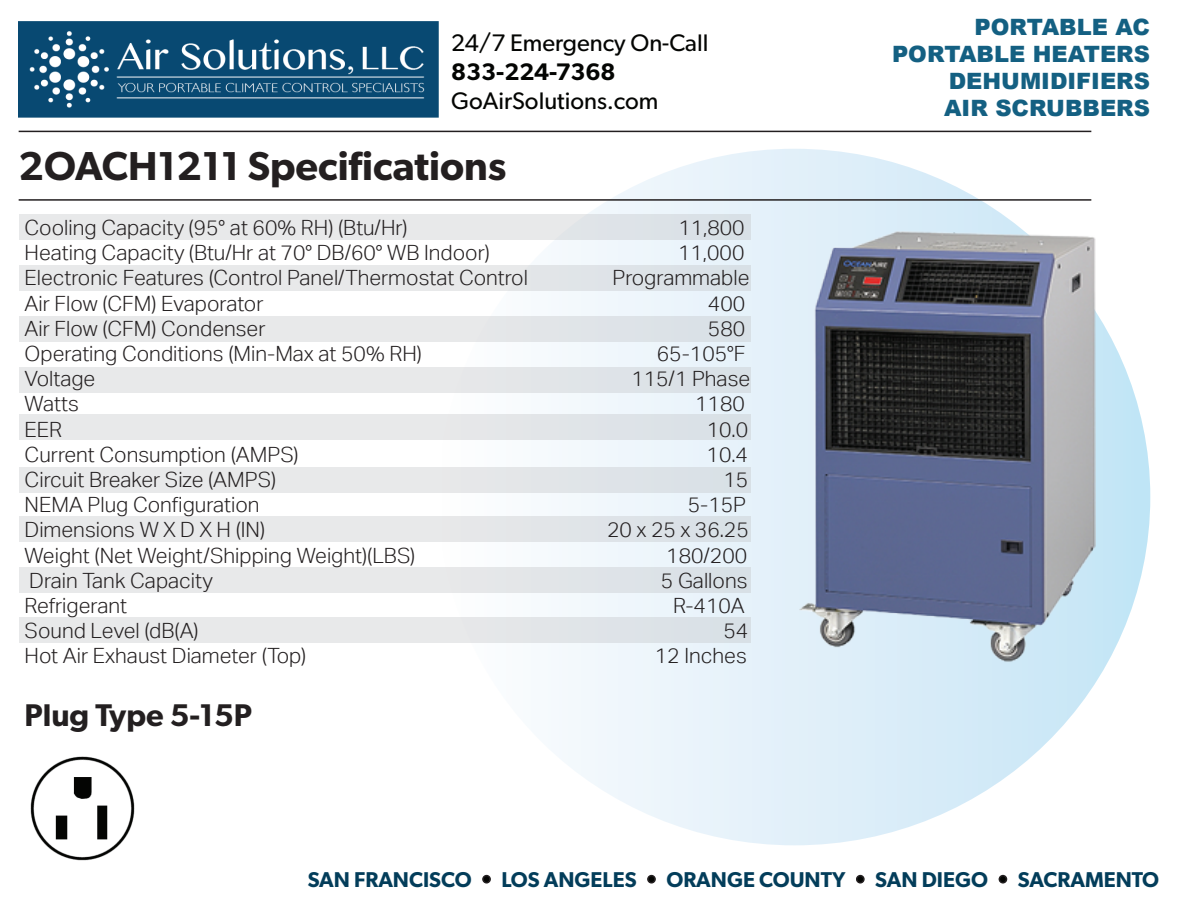
<style>
.page{position:relative;width:1188px;height:918px;background:#fff}
.page>*{position:absolute;margin:0;border:0;box-sizing:border-box;transform-origin:0 0}
.t1{font:600 40.5px "Gibson";color:#231f20}
.t2{font:600 31.5px "Gibson";color:#231f20}
.t3{font:24px "Gibson";color:#040503}
.t4{font:600 24px "Gibson";color:#040503}
.t5{font:900 22.5px/27px "Arial";color:#146082;text-align:right}
.t6{font:600 21.45px "Gibson";color:#033d5a}
.t7{font:300 21px "Aktiv Grotesk";color:#231f20}
.s1{color:#040503}
</style>
<div class="page">
<div style="left:439px;top:149px;width:711px;height:696px;background:linear-gradient(to right,#fffdfe,#c3e4f5);border-radius:50%"></div>
<div style="left:482px;top:875px;width:9px;height:9px;border:2px solid #231f20;border-radius:50%"></div>
<div style="left:647px;top:875px;width:9px;height:9px;border:2px solid #231f20;border-radius:50%"></div>
<div style="left:856px;top:875px;width:9px;height:9px;border:2px solid #231f20;border-radius:50%"></div>
<div style="left:999px;top:875px;width:8px;height:9px;border:2px solid #231f20;border-radius:50%"></div>
<hr style="left:19px;top:131px;width:1072px;height:1px;background:#231f20">
<div style="left:19px;top:215px;width:732px;height:25px;background:linear-gradient(to right,#ecebeb,#dee3e8)"></div>
<div style="left:19px;top:367px;width:732px;height:26px;background:linear-gradient(to right,#ecebeb,#dde2e7)"></div>
<div style="left:19px;top:467px;width:732px;height:25px;background:linear-gradient(to right,#ecebeb,#dde2e7)"></div>
<div style="left:19px;top:414px;width:732px;height:26px;background:linear-gradient(to right,#ecebeb,#dde2e7)"></div>
<div style="left:19px;top:516px;width:732px;height:26px;background:linear-gradient(to right,#ecebeb,#dde2e7)"></div>
<div style="left:19px;top:568px;width:732px;height:25px;background:linear-gradient(to right,#ecebeb,#dde2e7)"></div>
<div style="left:19px;top:617px;width:732px;height:26px;background:linear-gradient(to right,#ecebeb,#dde2e7)"></div>
<div style="left:19px;top:317px;width:732px;height:25px;background:linear-gradient(to right,#ecebeb,#dde3e7)"></div>
<div style="left:19px;top:265px;width:732px;height:25px;background:linear-gradient(to right,#ecebeb,#dde3e7)"></div>
<hr style="left:19px;top:199px;width:1072px;height:2px;background:#231f20">
<img style="left:19px;top:21px;width:420px;height:96px">
<img style="left:30px;top:756px;width:105px;height:105px">
<img style="left:800px;top:224px;width:296px;height:444px">
<p class="t3" style="left:451px;top:28px;width:259px">24/7 Emergency On-Call</p>
<p class="t4" style="left:451px;top:57px;width:166px">833-224-7368</p>
<p class="t3" style="left:451px;top:86px;width:209px">GoAirSolutions.com</p>
<h1 class="t1" style="left:19px;top:142px;width:489px">2OACH1211 Specifications</h1>
<p class="t7" style="left:25px;top:215px;width:385px">Cooling Capacity (95° at 60% RH) (Btu/Hr)</p>
<p class="t7" style="left:678px;top:215px;width:68px">11,800</p>
<p class="t7" style="left:25px;top:241px;width:467px">Heating Capacity (Btu/Hr at 70° DB/60° WB Indoor)</p>
<p class="t7" style="left:678px;top:241px;width:68px">11,000</p>
<p class="t7" style="left:25px;top:266px;width:505px">Electronic Features (Control Panel/Thermostat Control</p>
<p class="t7" style="left:613px;top:266px;width:138px">Programmable</p>
<p class="t7" style="left:25px;top:291px;width:240px">Air Flow (CFM) Evaporator</p>
<p class="t7" style="left:708px;top:291px;width:39px">400</p>
<p class="t7" style="left:25px;top:316px;width:242px">Air Flow (CFM) Condenser</p>
<p class="t7" style="left:708px;top:316px;width:39px">580</p>
<p class="t7" style="left:25px;top:341px;width:399px">Operating Conditions (Min-Max at 50% RH)</p>
<p class="t7" style="left:657px;top:341px;width:90px">65-105°F</p>
<p class="t7" style="left:25px;top:367px;width:72px">Voltage</p>
<p class="t7" style="left:631px;top:367px;width:120px">115/1 Phase</p>
<p class="t7" style="left:25px;top:392px;width:56px">Watts</p>
<p class="t7" style="left:695px;top:392px;width:51px">1180</p>
<p class="t7" style="left:25px;top:417px;width:39px">EER</p>
<p class="t7" style="left:707px;top:417px;width:43px">10.0</p>
<p class="t7" style="left:25px;top:442px;width:276px">Current Consumption (AMPS)</p>
<p class="t7" style="left:707px;top:442px;width:43px">10.4</p>
<p class="t7" style="left:25px;top:467px;width:253px">Circuit Breaker Size (AMPS)</p>
<p class="t7" style="left:723px;top:467px;width:26px">15</p>
<p class="t7" style="left:25px;top:493px;width:237px">NEMA Plug Configuration</p>
<p class="t7" style="left:688px;top:493px;width:60px">5-15P</p>
<p class="t7" style="left:25px;top:518px;width:242px">Dimensions W X D X H (IN)</p>
<p class="t7" style="left:607px;top:518px;width:143px">20 x 25 x 36.25</p>
<p class="t7" style="left:25px;top:543px;width:392px">Weight (Net Weight/Shipping Weight)(LBS)</p>
<p class="t7" style="left:666px;top:543px;width:82px">180/200</p>
<p class="t7" style="left:29px;top:568px;width:185px">Drain Tank Capacity</p>
<p class="t7" style="left:661px;top:568px;width:88px">5 Gallons</p>
<p class="t7" style="left:25px;top:593px;width:104px">Refrigerant</p>
<p class="t7" style="left:673px;top:593px;width:73px">R-410A</p>
<p class="t7" style="left:25px;top:619px;width:176px">Sound Level (dB(A)</p>
<p class="t7" style="left:723px;top:619px;width:26px">54</p>
<p class="t7" style="left:25px;top:644px;width:283px">Hot Air Exhaust Diameter (Top)</p>
<p class="t7" style="left:655px;top:644px;width:93px">12 Inches</p>
<h2 class="t2" style="left:25px;top:696px;width:229px">Plug Type 5-15P</h2>
<p class="t5" style="left:892px;top:13px;width:259px">PORTABLE AC<br>PORTABLE HEATERS<br>DEHUMIDIFIERS<br>AIR SCRUBBERS</p>
<p class="t6" style="left:308px;top:867px;width:853px">SAN FRANCISCO <span class="s1">•</span> LOS ANGELES <span class="s1">•</span> ORANGE COUNTY <span class="s1">•</span> SAN DIEGO <span class="s1">•</span> SACRAMENTO</p>
</div>
